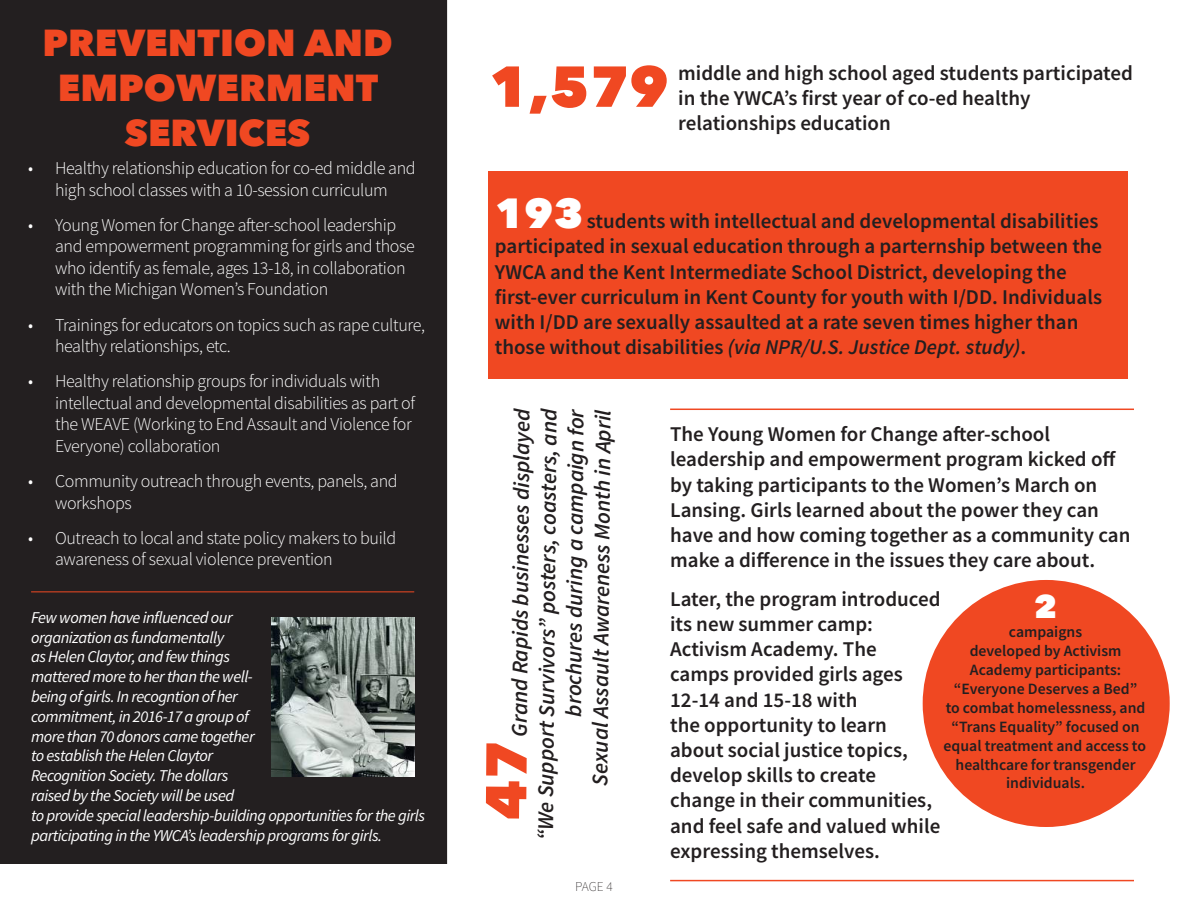
<style>
.page{position:relative;width:1188px;height:918px;background:#fff}
.page>*{position:absolute;margin:0;border:0;box-sizing:border-box;transform-origin:0 0}
.t1{font:800 57px "Avenir Next LT Pro";color:#f04822}
.t2{font:800 37.5px/45px "Avenir Next LT Pro";color:#f04822;text-align:center}
.t3{font:800 33px "Avenir Next LT Pro";color:#fff}
.t4{font:italic 600 22.5px/27.2px "Source Sans Pro";color:#231f20;text-align:right}
.t5{font:600 21px/25.2px "Source Sans Pro";color:#231f20}
.t6{font:300 18px/21.6px "Source Sans Pro";letter-spacing:-.02em;color:#fff}
.t7{font:italic 16.5px/19.8px "Source Sans Pro";letter-spacing:-.03em;color:#fff}
.t8{font:600 15.75px/18.9px "Source Sans Pro";color:#231f20;text-align:center}
.t9{font:200 13.5px "Source Sans Pro";color:#231f20}
.s1{font-family:"Avenir Next LT Pro";font-weight:800;font-size:42px;color:#fff}
.s2{font-style:italic}
</style>
<div class="page">
<div style="left:1px;top:1px;width:445px;height:862px;background:#231f20"></div>
<div style="left:0;top:0;width:447px;height:864px;border:2px solid #231f20"></div>
<div style="left:488px;top:172px;width:640px;height:207px;background:#f04822"></div>
<div style="left:923px;top:580px;width:247px;height:247px;background:#f04822;border-radius:50%"></div>
<hr style="left:670px;top:409px;width:464px;height:1px;background:#f04822">
<hr style="left:670px;top:880px;width:464px;height:1px;background:#f04822">
<img style="left:271px;top:618px;width:143px;height:159px">
<hr style="left:31px;top:591px;width:383px;height:1px;background:#f04822">
<h2 class="t2" style="left:43px;top:20px;width:352px">PREVENTION AND<br>EMPOWERMENT<br>SERVICES</h2>
<p class="t6" style="left:28px;top:157px;width:389px;text-align:center">• Healthy relationship education for co-ed middle and high school classes with a 10-session curriculum</p>
<p class="t6" style="left:55px;top:214px;width:361px;text-indent:-27px">• Young Women for Change after-school leadership and empowerment programming for girls and those who identify as female, ages 13-18, in collaboration with the Michigan Women’s Foundation</p>
<p class="t6" style="left:55px;top:314px;width:371px;text-indent:-27px">• Trainings for educators on topics such as rape culture, healthy relationships, etc.</p>
<p class="t6" style="left:55px;top:370px;width:362px;text-indent:-27px">• Healthy relationship groups for individuals with intellectual and developmental disabilities as part of the WEAVE (Working to End Assault and Violence for Everyone) collaboration</p>
<p class="t6" style="left:55px;top:470px;width:344px;text-indent:-27px">• Community outreach through events, panels, and workshops</p>
<p class="t6" style="left:55px;top:527px;width:343px;text-indent:-27px">• Outreach to local and state policy makers to build awareness of sexual violence prevention</p>
<p class="t7" style="left:31px;top:607px;width:396px">Few women have influenced our<br>organization as fundamentally<br>as Helen Claytor, and few things<br>mattered more to her than the well-<br>being of girls. In recogntion of her<br>commitment, in 2016-17 a group of<br>more than 70 donors came together<br>to establish the Helen Claytor<br>Recognition Society. The dollars<br>raised by the Society will be used<br>to provide special leadership-building opportunities for the girls participating in the YWCA’s leadership programs for girls.</p>
<h1 class="t1" style="left:489px;top:51px;width:182px">1,579</h1>
<p class="t5" style="left:678px;top:60px;width:456px">middle and high school aged students participated in the YWCA’s first year of co-ed healthy relationships education</p>
<p class="t5" style="left:495px;top:208px;width:609px"><span class="s1">193</span> students with intellectual and developmental disabilities participated in sexual education through a parternship between the YWCA and the Kent Intermediate School District, developing the first-ever curriculum in Kent County for youth with I/DD. Individuals with I/DD are sexually assaulted at a rate seven times higher than those without disabilities <span class="s2">(via NPR/U.S. Justice Dept. study)</span>.</p>
<p class="t4" style="left:502px;top:839px;width:433px;rotate:-89deg">Grand Rapids businesses displayed<br>“We Support Survivors” posters, coasters, and brochures during a campaign for<br>Sexual Assault Awareness Month in April</p>
<h1 class="t1" style="left:471px;top:820px;width:82px;rotate:-90deg">47</h1>
<p class="t9" style="left:575px;top:879px;width:39px">PAGE 4</p>
<p class="t5" style="left:670px;top:421px;width:462px">The Young Women for Change after-school leadership and empowerment program kicked off by taking participants to the Women’s March on Lansing. Girls learned about the power they can have and how coming together as a community can make a difference in the issues they care about.</p>
<p class="t5" style="left:670px;top:586px;width:272px">Later, the program introduced its new summer camp:<br>Activism Academy. The camps provided girls ages<br>12-14 and 15-18 with<br>the opportunity to learn about social justice topics, develop skills to create change in their communities, and feel safe and valued while expressing themselves.</p>
<h3 class="t3" style="left:1034px;top:586px;width:25px">2</h3>
<p class="t8" style="left:944px;top:622px;width:204px">campaigns<br>developed by Activism<br>Academy participants: “Everyone Deserves a Bed”<br>to combat homelessness, and “Trans Equality” focused on equal treatment and access to healthcare for transgender individuals.</p>
</div>
